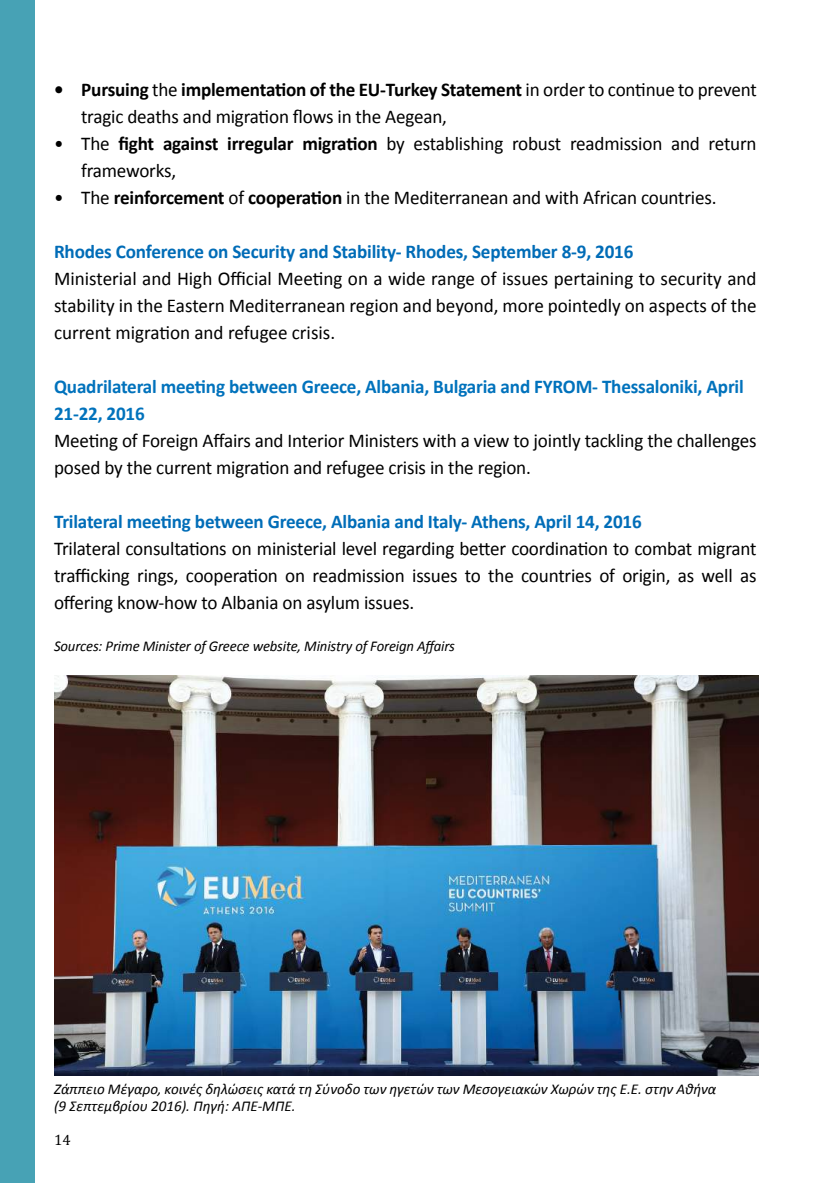
<style>
.page{position:relative;width:813px;height:1183px;background:#fff}
.page>*{position:absolute;margin:0;border:0;box-sizing:border-box;transform-origin:0 0}
.t1{font:19.5px/27px "Calibri";letter-spacing:-.01em;color:#000}
.t2{font:700 19.5px/27px "Calibri";letter-spacing:-.01em;color:#0072bc}
.t3{font:700 19.5px "Calibri";letter-spacing:-.01em;color:#006db8}
.t4{font:700 19.5px "Calibri";letter-spacing:-.01em;color:#006cb7}
.t5{font:italic 15px/16.5px "Calibri";color:#000}
.t6{font:15px "Cambria";color:#000}
.s1{font-weight:700}
</style>
<div class="page">
<img style="left:54px;top:675px;width:704px;height:400px">
<div style="left:0;top:0;width:34px;height:1182px;background:#47a2b5"></div>
<p class="t1" style="left:81px;top:76px;width:676px;text-indent:-27px"><span class="s1">• Pursuing</span> the <span class="s1">implementation of the EU-Turkey Statement</span> in order to continue to prevent tragic deaths and migration flows in the Aegean,</p>
<p class="t1" style="left:81px;top:130px;width:676px;text-indent:-27px">• The <span class="s1">fight against irregular migration</span> by establishing robust readmission and return frameworks,</p>
<p class="t1" style="left:54px;top:184px;width:663px">• The <span class="s1">reinforcement</span> of <span class="s1">cooperation</span> in the Mediterranean and with African countries.</p>
<p class="t4" style="left:54px;top:239px;width:580px">Rhodes Conference on Security and Stability- Rhodes, September 8-9, 2016</p>
<p class="t1" style="left:54px;top:265px;width:703px;text-align:justify">Ministerial and High Official Meeting on a wide range of issues pertaining to security and stability in the Eastern Mediterranean region and beyond, more pointedly on aspects of the current migration and refugee crisis.</p>
<p class="t2" style="left:54px;top:373px;width:691px">Quadrilateral meeting between Greece, Albania, Bulgaria and FYROM- Thessaloniki, April<br>21-22, 2016</p>
<p class="t1" style="left:54px;top:427px;width:703px">Meeting of Foreign Affairs and Interior Ministers with a view to jointly tackling the challenges posed by the current migration and refugee crisis in the region.</p>
<p class="t3" style="left:54px;top:509px;width:589px">Trilateral meeting between Greece, Albania and Italy- Athens, April 14, 2016</p>
<p class="t1" style="left:54px;top:535px;width:703px;text-align:justify">Trilateral consultations on ministerial level regarding better coordination to combat migrant trafficking rings, cooperation on readmission issues to the countries of origin, as well as offering know-how to Albania on asylum issues.</p>
<p class="t5" style="left:54px;top:637px;width:402px">Sources: Prime Minister of Greece website, Ministry of Foreign Affairs</p>
<p class="t5" style="left:54px;top:1079px;width:663px">Ζάππειο Μέγαρο, κοινές δηλώσεις κατά τη Σύνοδο των ηγετών των Μεσογειακών Χωρών της Ε.Ε. στην Αθήνα (9 Σεπτεμβρίου 2016). Πηγή: ΑΠΕ-ΜΠΕ.</p>
<p class="t6" style="left:54px;top:1130px;width:18px">14</p>
</div>
